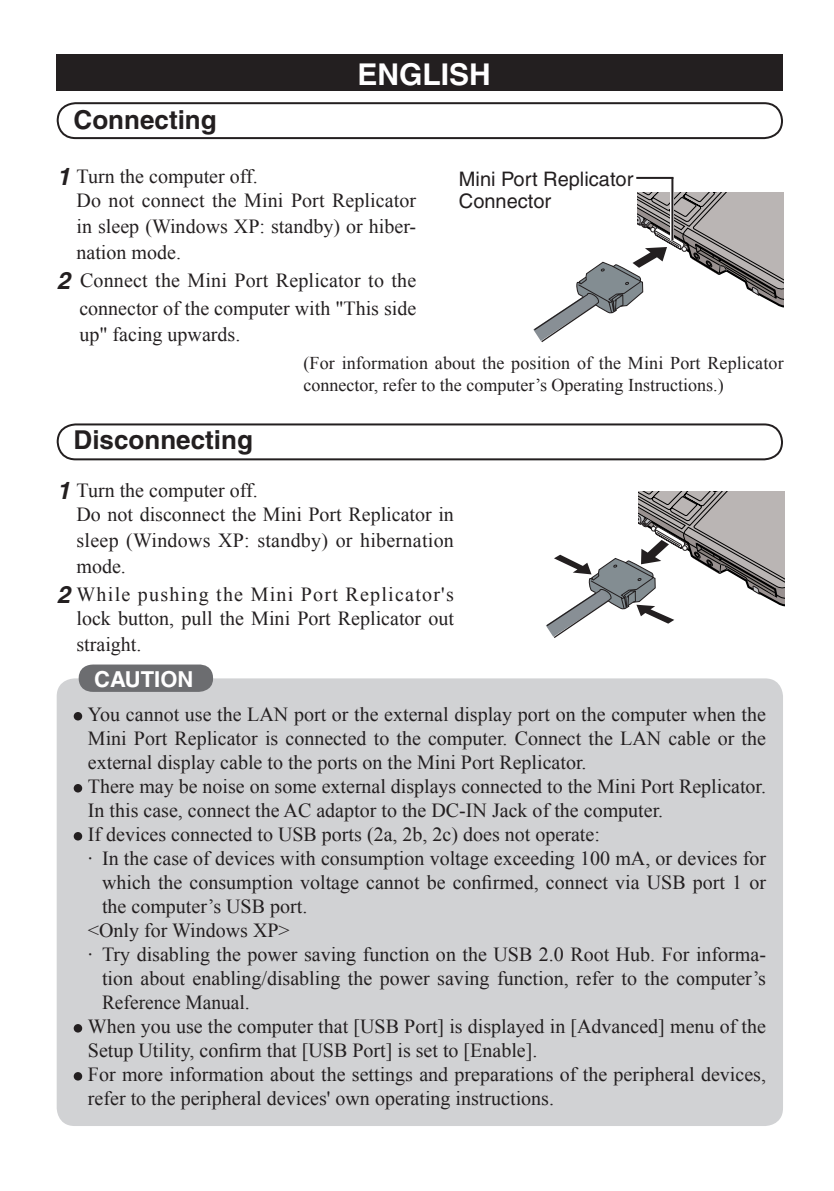
<style>
.page{position:relative;width:834px;height:1191px;background:#fff}
.page>*{position:absolute;margin:0;border:0;box-sizing:border-box;transform-origin:0 0}
.t1{font:700 30px "Helvetica";color:#fff}
.t2{font:700 26px "Helvetica";color:#231f20}
.t3{font:700 22px "Helvetica";color:#fff}
.t4{font:20px/24px "Times New Roman";color:#231f20}
.t5{font:20px/22px "Helvetica";color:#231f20}
.t6{font:18px/22px "Times New Roman";letter-spacing:.01em;color:#231f20}
.s1{font-family:"Helvetica";font-weight:700;font-style:italic;font-size:24px}
</style>
<div class="page">
<div style="left:57px;top:678px;width:725px;height:448px;background:#d1d2d4;border-radius:18px"></div>
<svg style="left:77px;top:664px;width:136px;height:28px;background:#757679"></svg>
<svg style="left:533px;top:193px;width:250px;height:150px"></svg>
<div style="left:57px;top:54px;width:725px;height:37px;background:#231f20"></div>
<div style="left:57px;top:102px;width:725px;height:37px;border:2px solid #231f20;border-radius:18px"></div>
<div style="left:57px;top:423px;width:725px;height:37px;border:2px solid #231f20;border-radius:18px"></div>
<hr style="left:636px;top:177px;width:37px;height:2px;background:#231f20">
<svg style="left:669px;top:192px;width:2px;height:48px"></svg>
<hr style="left:671px;top:177px;width:2px;height:63px;background:#231f20">
<div style="left:74px;top:712px;width:8px;height:8px;border:2px solid #231f20;border-radius:50%"></div>
<div style="left:74px;top:784px;width:8px;height:8px;border:2px solid #231f20;border-radius:50%"></div>
<div style="left:74px;top:832px;width:8px;height:8px;border:2px solid #231f20;border-radius:50%"></div>
<div style="left:74px;top:1024px;width:8px;height:8px;border:2px solid #231f20;border-radius:50%"></div>
<div style="left:74px;top:1072px;width:8px;height:8px;border:2px solid #231f20;border-radius:50%"></div>
<svg style="left:546px;top:492px;width:237px;height:146px"></svg>
<h1 class="t1" style="left:357px;top:63px;width:135px">ENGLISH</h1>
<h2 class="t2" style="left:74px;top:110px;width:144px">Connecting</h2>
<p class="t4" style="left:76px;top:164px;width:341px;text-indent:-20px"><span class="s1">1</span> Turn the computer off.<br>Do not connect the Mini Port Replicator</p>
<p class="t4" style="left:76px;top:213px;width:341px;line-height:26px">in sleep (Windows XP: standby) or hiber&shy;nation mode.</p>
<p class="t4" style="left:57px;top:266px;width:361px;line-height:28px;text-align:right"><span class="s1">2</span> Connect the Mini Port Replicator to the connector of the computer with "This side</p>
<p class="t4" style="left:79px;top:322px;width:162px">up" facing upwards.</p>
<p class="t5" style="left:459px;top:170px;width:176px">Mini Port Replicator<br>Connector</p>
<p class="t6" style="left:303px;top:351px;width:481px">(For information about the position of the Mini Port Replicator connector, refer to the computer’s Operating Instructions.)</p>
<h2 class="t2" style="left:74px;top:430px;width:181px">Disconnecting</h2>
<p class="t4" style="left:76px;top:478px;width:379px;text-indent:-20px"><span class="s1">1</span> Turn the computer off.<br>Do not disconnect the Mini Port Replicator in</p>
<p class="t4" style="left:76px;top:527px;width:379px;line-height:26px">sleep (Windows XP: standby) or hibernation mode.</p>
<p class="t4" style="left:57px;top:582px;width:398px;text-align:right"><span class="s1">2</span> While pushing the Mini Port Replicator's lock button, pull the Mini Port Replicator out</p>
<p class="t4" style="left:76px;top:632px;width:66px">straight.</p>
<p class="t3" style="left:94px;top:671px;width:101px">CAUTION</p>
<p class="t4" style="left:88px;top:702px;width:679px">You cannot use the LAN port or the external display port on the computer when the</p>
<p class="t4" style="left:88px;top:726px;width:679px">Mini Port Replicator is connected to the computer. Connect the LAN cable or the</p>
<p class="t4" style="left:88px;top:750px;width:500px">external display cable to the ports on the Mini Port Replicator.</p>
<p class="t4" style="left:88px;top:774px;width:679px">There may be noise on some external displays connected to the Mini Port Replicator.</p>
<p class="t4" style="left:88px;top:798px;width:576px">In this case, connect the AC adaptor to the DC-IN Jack of the computer.</p>
<p class="t4" style="left:88px;top:822px;width:513px">If devices connected to USB ports (2a, 2b, 2c) does not operate:</p>
<p class="t4" style="left:88px;top:846px;width:679px">· In the case of devices with consumption voltage exceeding 100 mA, or devices for</p>
<p class="t4" style="left:102px;top:870px;width:665px">which the consumption voltage cannot be confirmed, connect via USB port 1 or</p>
<p class="t4" style="left:102px;top:894px;width:207px">the computer’s USB port.</p>
<p class="t4" style="left:88px;top:918px;width:203px">&lt;Only for Windows XP&gt;</p>
<p class="t4" style="left:88px;top:942px;width:679px">· Try disabling the power saving function on the USB 2.0 Root Hub. For informa-</p>
<p class="t4" style="left:102px;top:966px;width:665px">tion about enabling/disabling the power saving function, refer to the computer’s</p>
<p class="t4" style="left:102px;top:990px;width:149px">Reference Manual.</p>
<p class="t4" style="left:88px;top:1014px;width:679px">When you use the computer that [USB Port] is displayed in [Advanced] menu of the</p>
<p class="t4" style="left:88px;top:1038px;width:451px">Setup Utility, confirm that [USB Port] is set to [Enable].</p>
<p class="t4" style="left:88px;top:1062px;width:679px">For more information about the settings and preparations of the peripheral devices,</p>
<p class="t4" style="left:88px;top:1086px;width:467px">refer to the peripheral devices' own operating instructions.</p>
</div>
